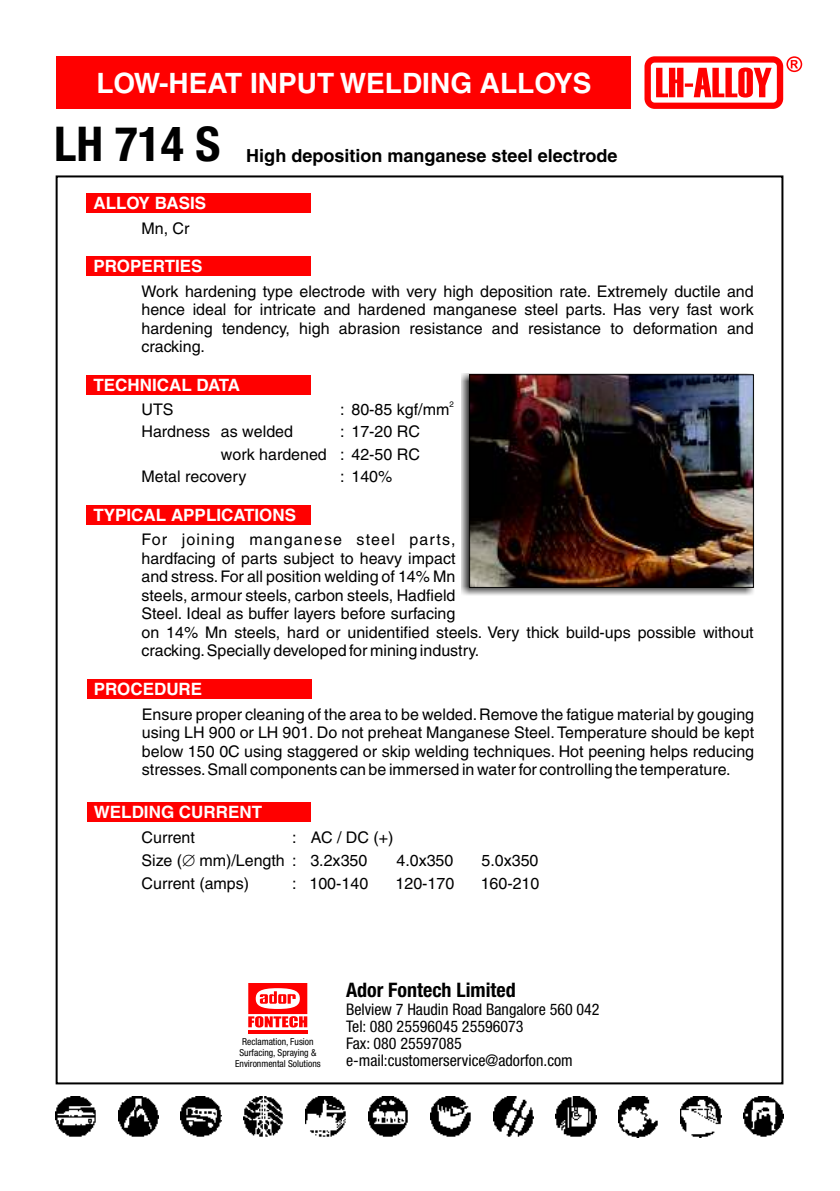
<style>
.page{position:relative;width:840px;height:1191px;background:#fff}
.page>*{position:absolute;margin:0;border:0;box-sizing:border-box;transform-origin:0 0}
.t1{font:700 condensed 48px "Helvetica Neue";color:#000}
.t2{font:700 28px "Helvetica";color:#fff}
.t3{font:700 condensed 20px "Helvetica Neue";color:#000}
.t4{font:700 18px "Helvetica";color:#000}
.t5{font:700 17px "Helvetica";color:#fff}
.t6{font:16px/18.4px "Helvetica";color:#000}
.t7{font:condensed 16px/17px "Helvetica Neue";color:#000}
.t8{font:condensed 9.6px/11px "Helvetica Neue";color:#000;text-align:center}
.t9{font:8px "Helvetica";color:#000}
</style>
<div class="page">
<div style="left:56px;top:56px;width:574px;height:53px;background:#f00"></div>
<img style="left:618px;top:1096px;width:40px;height:41px">
<img style="left:368px;top:1096px;width:40px;height:41px">
<img style="left:56px;top:1096px;width:40px;height:41px">
<img style="left:555px;top:1096px;width:40px;height:41px">
<img style="left:243px;top:1096px;width:40px;height:41px">
<img style="left:430px;top:1096px;width:41px;height:41px">
<img style="left:181px;top:1096px;width:40px;height:41px">
<img style="left:493px;top:1096px;width:40px;height:41px">
<img style="left:743px;top:1096px;width:40px;height:41px">
<img style="left:118px;top:1096px;width:40px;height:41px">
<img style="left:680px;top:1096px;width:40px;height:41px">
<img style="left:305px;top:1096px;width:41px;height:41px">
<div style="left:87px;top:193px;width:224px;height:20px;background:#f00"></div>
<div style="left:87px;top:505px;width:224px;height:19px;background:#f00"></div>
<div style="left:87px;top:374px;width:224px;height:20px;background:#f00"></div>
<div style="left:87px;top:256px;width:224px;height:20px;background:#f00"></div>
<div style="left:87px;top:801px;width:223px;height:20px;background:#f00"></div>
<div style="left:87px;top:679px;width:224px;height:20px;background:#f00"></div>
<img style="left:461px;top:374px;width:293px;height:221px">
<img style="left:471px;top:376px;width:280px;height:209px">
<div style="left:469px;top:374px;width:284px;height:213px;border:1px solid #000"></div>
<svg style="left:644px;top:56px;width:157px;height:53px"></svg>
<svg style="left:248px;top:1027px;width:59px;height:1px"></svg>
<svg style="left:248px;top:1030px;width:59px;height:3px"></svg>
<svg style="left:248px;top:983px;width:59px;height:44px"></svg>
<h2 class="t2" style="left:96px;top:71px;width:496px">LOW-HEAT INPUT WELDING ALLOYS</h2>
<h1 class="t1" style="left:54px;top:124px;width:167px">LH 714 S</h1>
<p class="t5" style="left:93px;top:196px;width:114px">ALLOY BASIS</p>
<p class="t6" style="left:141px;top:220px;width:49px">Mn, Cr</p>
<p class="t5" style="left:93px;top:259px;width:110px">PROPERTIES</p>
<p class="t4" style="left:246px;top:148px;width:372px">High deposition manganese steel electrode</p>
<p class="t6" style="left:141px;top:283px;width:613px;text-align:justify">Work hardening type electrode with very high deposition rate. Extremely ductile and hence ideal for intricate and hardened manganese steel parts. Has very fast work hardening tendency, high abrasion resistance and resistance to deformation and cracking.</p>
<p class="t5" style="left:93px;top:377px;width:148px">TECHNICAL DATA</p>
<p class="t9" style="left:449px;top:401px;width:6px">2</p>
<p class="t6" style="left:141px;top:401px;width:33px">UTS</p>
<p class="t6" style="left:340px;top:401px;width:111px">: 80-85 kgf/mm</p>
<p class="t6" style="left:141px;top:424px;width:153px">Hardness as welded</p>
<p class="t6" style="left:340px;top:424px;width:81px">: 17-20 RC</p>
<p class="t6" style="left:221px;top:446px;width:200px">work hardened : 42-50 RC</p>
<p class="t6" style="left:141px;top:468px;width:106px">Metal recovery</p>
<p class="t6" style="left:340px;top:468px;width:54px">: 140%</p>
<p class="t5" style="left:93px;top:507px;width:204px">TYPICAL APPLICATIONS</p>
<p class="t6" style="left:141px;top:532px;width:613px">For joining manganese steel parts,<br>hardfacing of parts subject to heavy impact<br>and stress.For all position welding of 14% Mn<br>steels, armour steels, carbon steels, Hadfield<br>Steel. Ideal as buffer layers before surfacing<br>on 14% Mn steels, hard or unidentified steels. Very thick build-ups possible without cracking.Specially developed for mining industry.</p>
<p class="t5" style="left:94px;top:682px;width:110px">PROCEDURE</p>
<p class="t6" style="left:142px;top:706px;width:613px;text-align:justify">Ensure proper cleaning of the area to be welded.Remove the fatigue material by gouging using LH 900 or LH 901. Do not preheat Manganese Steel.Temperature should be kept below 150 0C using staggered or skip welding techniques. Hot peening helps reducing stresses.Small components can be immersed in water for controlling the temperature.</p>
<p class="t5" style="left:94px;top:804px;width:170px">WELDING CURRENT</p>
<p class="t6" style="left:141px;top:829px;width:55px">Current</p>
<p class="t6" style="left:141px;top:826px;width:253px;line-height:23.6px;text-indent:150px">: AC / DC (+)<br>Size ( mm)/Length : 3.2x350</p>
<p class="t6" style="left:396px;top:852px;width:58px">4.0x350</p>
<p class="t6" style="left:481px;top:852px;width:58px">5.0x350</p>
<p class="t6" style="left:141px;top:875px;width:109px">Current (amps)</p>
<p class="t6" style="left:292px;top:875px;width:78px">: 100-140</p>
<p class="t6" style="left:395px;top:875px;width:60px">120-170</p>
<p class="t6" style="left:480px;top:875px;width:60px">160-210</p>
<p class="t8" style="left:235px;top:1037px;width:87px">Reclamation, Fusion<br>Surfacing, Spraying &amp;<br>Environmental Solutions</p>
<p class="t3" style="left:346px;top:981px;width:171px">Ador Fontech Limited</p>
<p class="t7" style="left:346px;top:1002px;width:255px">Belview 7 Haudin Road Bangalore 560 042<br>Tel: 080 25596045 25596073<br>Fax: 080 25597085 e-mail:customerservice@adorfon.com</p>
</div>
